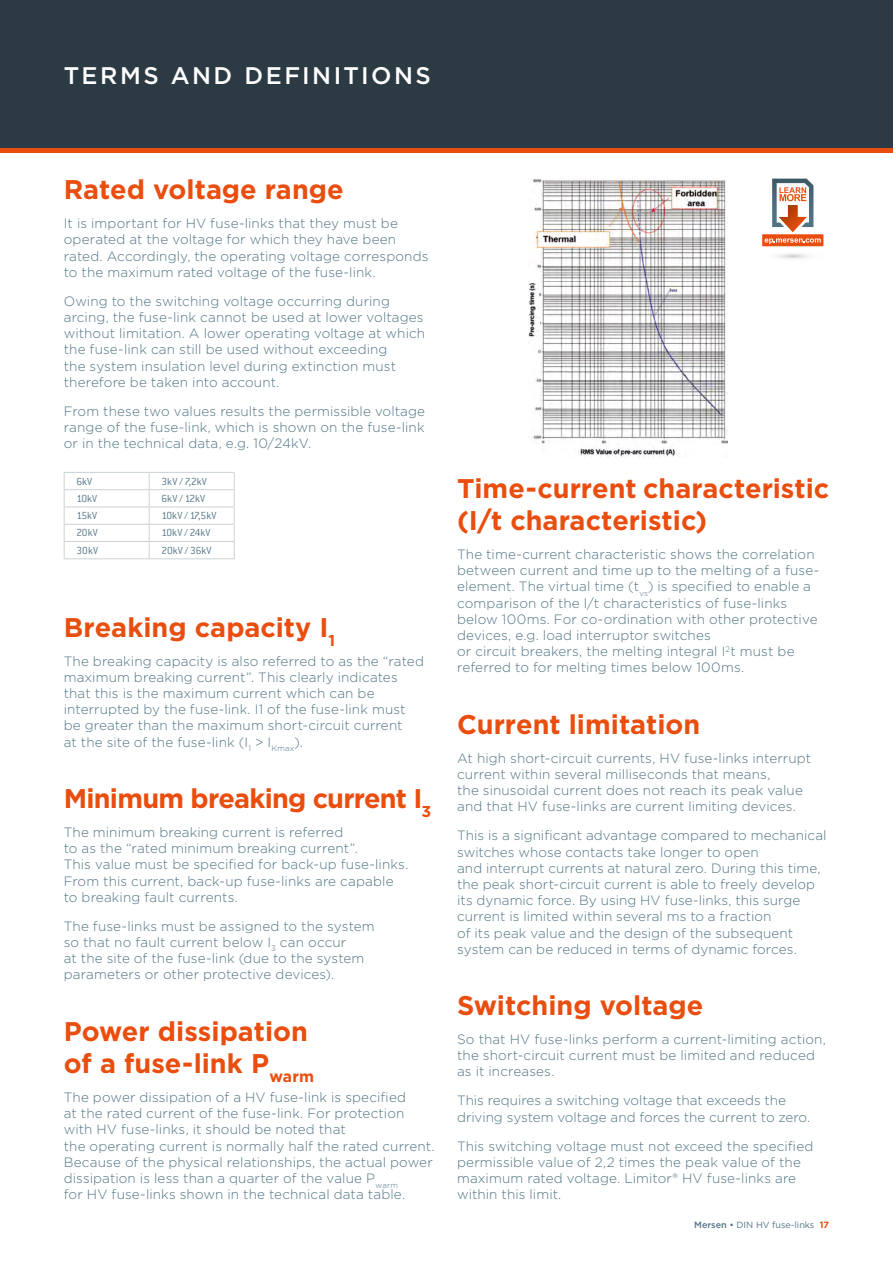
<style>
.page{position:relative;width:893px;height:1263px;background:#fff}
.page>*{position:absolute;margin:0;border:0;box-sizing:border-box;transform-origin:0 0}
.t1{font:700 27px/32.4px "Gotham";color:#e94e0f}
.t2{font:700 27px "Gotham";letter-spacing:-.03em;color:#e94e0f}
.t3{font:500 24px "Gotham";letter-spacing:.105em;color:#fff}
.t4{font:300 13.5px/16.2px "Gotham";letter-spacing:.005em;color:#517485}
.t5{font:300 11.25px "Conduit ITC Std";color:#517485}
.t6{font:9px "Gotham";color:#517485}
.s1{font-weight:500}
.s2{font-weight:700;color:#e94e0f}
</style>
<div class="page">
<div style="left:0;top:0;width:893px;height:149px;background:#2c3a43"></div>
<div style="left:0;top:148px;width:893px;height:5px;background:#e94e0f"></div>
<svg style="left:778px;top:254px;width:31px;height:5px"></svg>
<div style="left:762px;top:234px;width:61px;height:12px;background:#e94e0f"></div>
<svg style="left:765px;top:238px;width:56px;height:6px"></svg>
<svg style="left:772px;top:179px;width:41px;height:53px"></svg>
<img style="left:529px;top:179px;width:198px;height:279px">
<svg style="left:64px;top:472px;width:171px;height:87px"></svg>
<hr style="left:149px;top:558px;width:86px;height:1px;background:#cbd2d7">
<h2 class="t3" style="left:64px;top:60px;width:369px">TERMS AND DEFINITIONS</h2>
<h1 class="t1" style="left:64px;top:173px;width:281px">Rated voltage range</h1>
<p class="t4" style="left:64px;top:215px;width:366px">It is important for HV fuse-links that they must be operated at the voltage for which they have been rated. Accordingly, the operating voltage corresponds to the maximum rated voltage of the fuse-link.</p>
<p class="t4" style="left:64px;top:293px;width:363px">Owing to the switching voltage occurring during arcing, the fuse-link cannot be used at lower voltages without limitation. A lower operating voltage at which the fuse-link can still be used without exceeding<br>the system insulation level during extinction must therefore be taken into account.</p>
<p class="t4" style="left:64px;top:403px;width:363px;text-align:justify">From these two values results the permissible voltage range of the fuse-link, which is shown on the fuse-link or in the technical data, e.g. 10/24kV.</p>
<p class="t5" style="left:77px;top:474px;width:17px">6kV</p>
<p class="t5" style="left:162px;top:474px;width:47px">3kV / 7,2kV</p>
<p class="t5" style="left:77px;top:491px;width:22px">10kV</p>
<p class="t5" style="left:162px;top:491px;width:45px">6kV / 12kV</p>
<p class="t5" style="left:77px;top:509px;width:22px">15kV</p>
<p class="t5" style="left:162px;top:509px;width:56px">10kV / 17,5kV</p>
<p class="t5" style="left:77px;top:526px;width:23px">20kV</p>
<p class="t5" style="left:162px;top:526px;width:51px">10kV / 24kV</p>
<p class="t5" style="left:77px;top:543px;width:23px">30kV</p>
<p class="t5" style="left:162px;top:543px;width:51px">20kV / 36kV</p>
<h1 class="t1" style="left:64px;top:611px;width:273px">Breaking capacity I<sub>1</sub></h1>
<p class="t4" style="left:64px;top:652px;width:362px">The breaking capacity is also referred to as the “rated maximum breaking current”. This clearly indicates that this is the maximum current which can be interrupted by the fuse-link. I1 of the fuse-link must be greater than the maximum short-circuit current<br>at the site of the fuse-link (I<sub>1</sub> &gt; I<sub>Kmax</sub>).</p>
<h1 class="t2" style="left:64px;top:780px;width:369px">Minimum breaking current I<sub>3</sub></h1>
<p class="t4" style="left:64px;top:824px;width:346px">The minimum breaking current is referred<br>to as the “rated minimum breaking current”.<br>This value must be specified for back-up fuse-links.<br>From this current, back-up fuse-links are capable to breaking fault currents.</p>
<p class="t4" style="left:64px;top:917px;width:312px">The fuse-links must be assigned to the system so that no fault current below I<sub>3</sub> can occur<br>at the site of the fuse-link (due to the system parameters or other protective devices).</p>
<h1 class="t1" style="left:64px;top:1015px;width:252px">Power dissipation of a fuse-link P<sub>warm</sub></h1>
<p class="t4" style="left:64px;top:1089px;width:372px">The power dissipation of a HV fuse-link is specified<br>at the rated current of the fuse-link. For protection with HV fuse-links, it should be noted that<br>the operating current is normally half the rated current.<br>Because of the physical relationships, the actual power dissipation is less than a quarter of the value P<sub>warm<br></sub>for HV fuse-links shown in the technical data table.</p>
<h1 class="t1" style="left:457px;top:472px;width:374px">Time-current characteristic (I/t characteristic)</h1>
<p class="t4" style="left:457px;top:546px;width:364px">The time-current characteristic shows the correlation between current and time up to the melting of a fuse&shy;element. The virtual time (t<sub>vs</sub>) is specified to enable a comparison of the l/t characteristics of fuse-links below 100ms. For co-ordination with other protective devices, e.g. load interruptor switches<br>or circuit breakers, the melting integral I<sup>2</sup>t must be referred to for melting times below 100ms.</p>
<h1 class="t1" style="left:457px;top:708px;width:245px">Current limitation</h1>
<p class="t4" style="left:457px;top:749px;width:356px">At high short-circuit currents, HV fuse-links interrupt current within several milliseconds that means,<br>the sinusoidal current does not reach its peak value and that HV fuse-links are current limiting devices.</p>
<p class="t4" style="left:457px;top:827px;width:371px">This is a significant advantage compared to mechanical switches whose contacts take longer to open<br>and interrupt currents at natural zero. During this time, the peak short-circuit current is able to freely develop its dynamic force. By using HV fuse-links, this surge current is limited within several ms to a fraction<br>of its peak value and the design of the subsequent system can be reduced in terms of dynamic forces.</p>
<h1 class="t1" style="left:457px;top:989px;width:248px">Switching voltage</h1>
<p class="t4" style="left:457px;top:1031px;width:370px">So that HV fuse-links perform a current-limiting action, the short-circuit current must be limited and reduced as it increases.</p>
<p class="t4" style="left:457px;top:1092px;width:355px">This requires a switching voltage that exceeds the driving system voltage and forces the current to zero.</p>
<p class="t4" style="left:457px;top:1137px;width:358px">This switching voltage must not exceed the specified permissible value of 2,2 times the peak value of the maximum rated voltage. Limitor® HV fuse-links are within this limit.</p>
<p class="t6" style="left:694px;top:1219px;width:136px"><span class="s1">Mersen •</span> DIN HV fuse-links <span class="s2">17</span></p>
</div>
